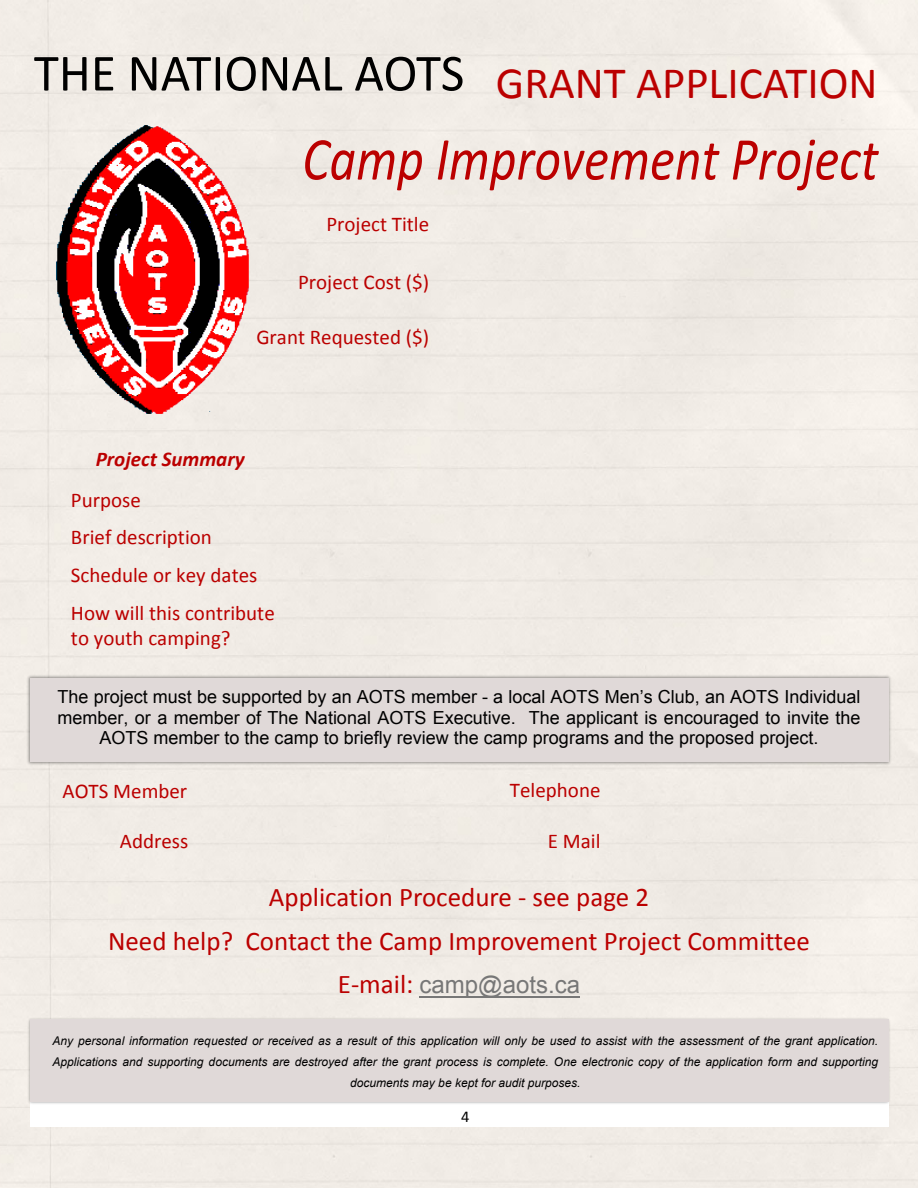
<style>
.page{position:relative;width:918px;height:1188px;background:#fff}
.page>*{position:absolute;margin:0;border:0;box-sizing:border-box;transform-origin:0 0}
.t1{font:italic 61.5px "Calibri";color:#b00;scale:.84 1}
.t2{font:52.65px "Calibri";color:#000}
.t3{font:45px "Calibri";color:#b00}
.t4{font:27px/43.5px "Calibri";color:#b00;text-align:center}
.t5{font:24px "Arial";color:#777}
.t6{font:21px/37.7px "Calibri";color:#b00}
.t7{font:italic 700 21px "Calibri";color:#b00}
.t8{font:18px/20.7px "Arial";color:#000;text-align:center}
.t9{font:16.5px "Calibri";color:#000}
.t10{font:italic 12px/20.7px "Arial";color:#000;text-align:center}
.s1{font-family:"Calibri";font-size:27px;color:#b00}
</style>
<div class="page">
<img style="left:30px;top:105px;width:233px;height:330px">
<img style="left:26px;top:1016px;width:866px;height:89px">
<div style="left:30px;top:1020px;width:858px;height:82px;background:#e0d9d8"></div>
<img style="left:25px;top:674px;width:868px;height:93px">
<div style="left:30px;top:678px;width:858px;height:84px;background:#e0d9d8"></div>
<hr style="left:420px;top:996px;width:160px;height:2px;background:#777">
<h2 class="t2" style="left:34px;top:51px;width:432px">THE NATIONAL AOTS</h2>
<h3 class="t3" style="left:496px;top:65px;width:383px">GRANT APPLICATION</h3>
<h1 class="t1" style="left:302px;top:133px;width:687px">Camp Improvement Project</h1>
<h3 class="t6" style="left:326px;top:207px;width:104px">Project Title</h3>
<h3 class="t6" style="left:298px;top:265px;width:133px">Project Cost ($)</h3>
<h3 class="t6" style="left:256px;top:319px;width:174px">Grant Requested ($)</h3>
<h3 class="t7" style="left:96px;top:450px;width:150px">Project Summary</h3>
<h3 class="t6" style="left:71px;top:483px;width:205px">Purpose<br>Brief description<br>Schedule or key dates<br>How will this contribute</h3>
<h3 class="t6" style="left:71px;top:621px;width:161px">to youth camping?</h3>
<p class="t8" style="left:58px;top:688px;width:804px">The project must be supported by an AOTS member - a local AOTS Men’s Club, an AOTS Individual member, or a member of The National AOTS Executive. The applicant is encouraged to invite the<br>AOTS member to the camp to briefly review the camp programs and the proposed project.</p>
<h3 class="t6" style="left:63px;top:774px;width:126px">AOTS Member</h3>
<h3 class="t6" style="left:120px;top:824px;width:70px">Address</h3>
<h3 class="t6" style="left:510px;top:773px;width:92px">Telephone</h3>
<h3 class="t6" style="left:548px;top:824px;width:54px">E Mail</h3>
<h3 class="t4" style="left:108px;top:878px;width:703px">Application Procedure - see page 2<br>Need help? Contact the Camp Improvement Project Committee</h3>
<h3 class="t5" style="left:338px;top:976px;width:244px"><span class="s1">E-mail:</span> camp@aots.ca</h3>
<p class="t10" style="left:53px;top:1032px;width:827px">Any personal information requested or received as a result of this application will only be used to assist with the assessment of the grant application.<br>Applications and supporting documents are destroyed after the grant process is complete. One electronic copy of the application form and supporting documents may be kept for audit purposes.</p>
<h3 class="t9" style="left:461px;top:1110px;width:10px">4</h3>
</div>
